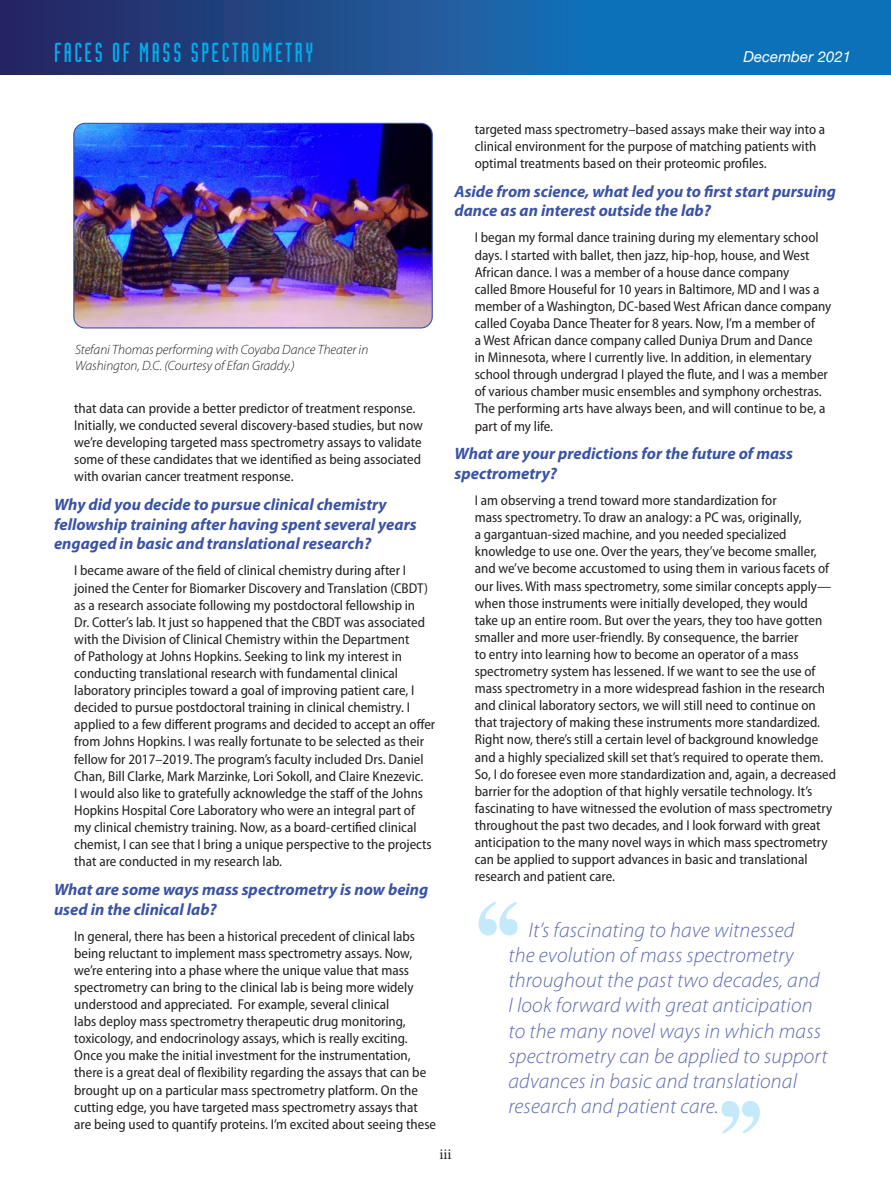
<style>
.page{position:relative;width:891px;height:1188px;background:#fff}
.page>*{position:absolute;margin:0;border:0;box-sizing:border-box;transform-origin:0 0}
.t1{font:27px "Industria Solid";letter-spacing:.1em;color:#00aeef}
.t2{font:italic 300 21px/25.2px "Myriad Pro";letter-spacing:.01em;color:#5d6ab2}
.t3{font:italic 700 16.5px/19.8px "Myriad Pro";color:#3a53a3}
.t4{font:italic 15px "Helvetica Neue";letter-spacing:.005em;color:#fff}
.t5{font:15px "Minion Pro";color:#231f20}
.t6{font:semi-condensed 14.25px/17.1px "Myriad Pro";color:#231f20}
.t7{font:italic 300 13.5px/16.2px "Myriad Pro";letter-spacing:-.005em;color:#231f20}
</style>
<div class="page">
<svg style="left:0;top:0;width:891px;height:75px;background:#195799"></svg>
<img style="left:74px;top:123px;width:358px;height:204px">
<div style="left:73px;top:123px;width:360px;height:206px;border:1px solid #3a53a3;border-radius:11px"></div>
<svg style="left:722px;top:1101px;width:38px;height:33px"></svg>
<svg style="left:478px;top:902px;width:40px;height:33px"></svg>
<p class="t1" style="left:54px;top:38px;width:261px">FACES OF MASS SPECTROMETRY</p>
<p class="t4" style="left:743px;top:46px;width:109px">December 2021</p>
<p class="t7" style="left:75px;top:341px;width:295px">Stefani Thomas performing with Coyaba Dance Theater in<br>Washington, D.C. (Courtesy of Efan Graddy.)</p>
<p class="t6" style="left:74px;top:399px;width:350px">that data can provide a better predictor of treatment response.<br>Initially, we conducted several discovery-based studies, but now we’re developing targeted mass spectrometry assays to validate some of these candidates that we identified as being associated with ovarian cancer treatment response.</p>
<p class="t3" style="left:54px;top:494px;width:364px">Why did you decide to pursue clinical chemistry fellowship training after having spent several years engaged in basic and translational research?</p>
<p class="t6" style="left:74px;top:562px;width:362px">I became aware of the field of clinical chemistry during after I joined the Center for Biomarker Discovery and Translation (CBDT) as a research associate following my postdoctoral fellowship in<br>Dr. Cotter’s lab. It just so happened that the CBDT was associated with the Division of Clinical Chemistry within the Department<br>of Pathology at Johns Hopkins. Seeking to link my interest in conducting translational research with fundamental clinical laboratory principles toward a goal of improving patient care, I decided to pursue postdoctoral training in clinical chemistry. I applied to a few different programs and decided to accept an offer from Johns Hopkins. I was really fortunate to be selected as their fellow for 2017–2019. The program’s faculty included Drs. Daniel Chan, Bill Clarke, Mark Marzinke, Lori Sokoll, and Claire Knezevic.<br>I would also like to gratefully acknowledge the staff of the Johns Hopkins Hospital Core Laboratory who were an integral part of my clinical chemistry training. Now, as a board-certified clinical chemist, I can see that I bring a unique perspective to the projects that are conducted in my research lab.</p>
<p class="t3" style="left:54px;top:879px;width:376px">What are some ways mass spectrometry is now being used in the clinical lab?</p>
<p class="t6" style="left:74px;top:927px;width:363px">In general, there has been a historical precedent of clinical labs being reluctant to implement mass spectrometry assays. Now, we’re entering into a phase where the unique value that mass spectrometry can bring to the clinical lab is being more widely understood and appreciated. For example, several clinical<br>labs deploy mass spectrometry therapeutic drug monitoring, toxicology, and endocrinology assays, which is really exciting.<br>Once you make the initial investment for the instrumentation, there is a great deal of flexibility regarding the assays that can be brought up on a particular mass spectrometry platform. On the cutting edge, you have targeted mass spectrometry assays that are being used to quantify proteins. I’m excited about seeing these</p>
<p class="t6" style="left:475px;top:120px;width:352px">targeted mass spectrometry–based assays make their way into a clinical environment for the purpose of matching patients with optimal treatments based on their proteomic profiles.</p>
<p class="t3" style="left:454px;top:181px;width:383px">Aside from science, what led you to first start pursuing dance as an interest outside the lab?</p>
<p class="t6" style="left:475px;top:229px;width:358px">I began my formal dance training during my elementary school days. I started with ballet, then jazz, hip-hop, house, and West African dance. I was a member of a house dance company<br>called Bmore Houseful for 10 years in Baltimore, MD and I was a member of a Washington, DC-based West African dance company called Coyaba Dance Theater for 8 years. Now, I’m a member of<br>a West African dance company called Duniya Drum and Dance<br>in Minnesota, where I currently live. In addition, in elementary school through undergrad I played the flute, and I was a member of various chamber music ensembles and symphony orchestras.<br>The performing arts have always been, and will continue to be, a part of my life.</p>
<p class="t3" style="left:454px;top:443px;width:340px">What are your predictions for the future of mass spectrometry?</p>
<p class="t6" style="left:475px;top:492px;width:363px">I am observing a trend toward more standardization for<br>mass spectrometry. To draw an analogy: a PC was, originally,<br>a gargantuan-sized machine, and you needed specialized knowledge to use one. Over the years, they’ve become smaller, and we’ve become accustomed to using them in various facets of our lives. With mass spectrometry, some similar concepts apply— when those instruments were initially developed, they would<br>take up an entire room. But over the years, they too have gotten smaller and more user-friendly. By consequence, the barrier<br>to entry into learning how to become an operator of a mass spectrometry system has lessened. If we want to see the use of mass spectrometry in a more widespread fashion in the research and clinical laboratory sectors, we will still need to continue on that trajectory of making these instruments more standardized.<br>Right now, there’s still a certain level of background knowledge and a highly specialized skill set that’s required to operate them.<br>So, I do foresee even more standardization and, again, a decreased barrier for the adoption of that highly versatile technology. It’s fascinating to have witnessed the evolution of mass spectrometry throughout the past two decades, and I look forward with great anticipation to the many novel ways in which mass spectrometry can be applied to support advances in basic and translational research and patient care.</p>
<p class="t2" style="left:508px;top:917px;width:321px;text-indent:20px">It’s fascinating to have witnessed<br>the evolution of mass spectrometry throughout the past two decades, and I look forward with great anticipation to the many novel ways in which mass spectrometry can be applied to support advances in basic and translational research and patient care.</p>
<p class="t5" style="left:439px;top:1144px;width:14px">iii</p>
</div>
